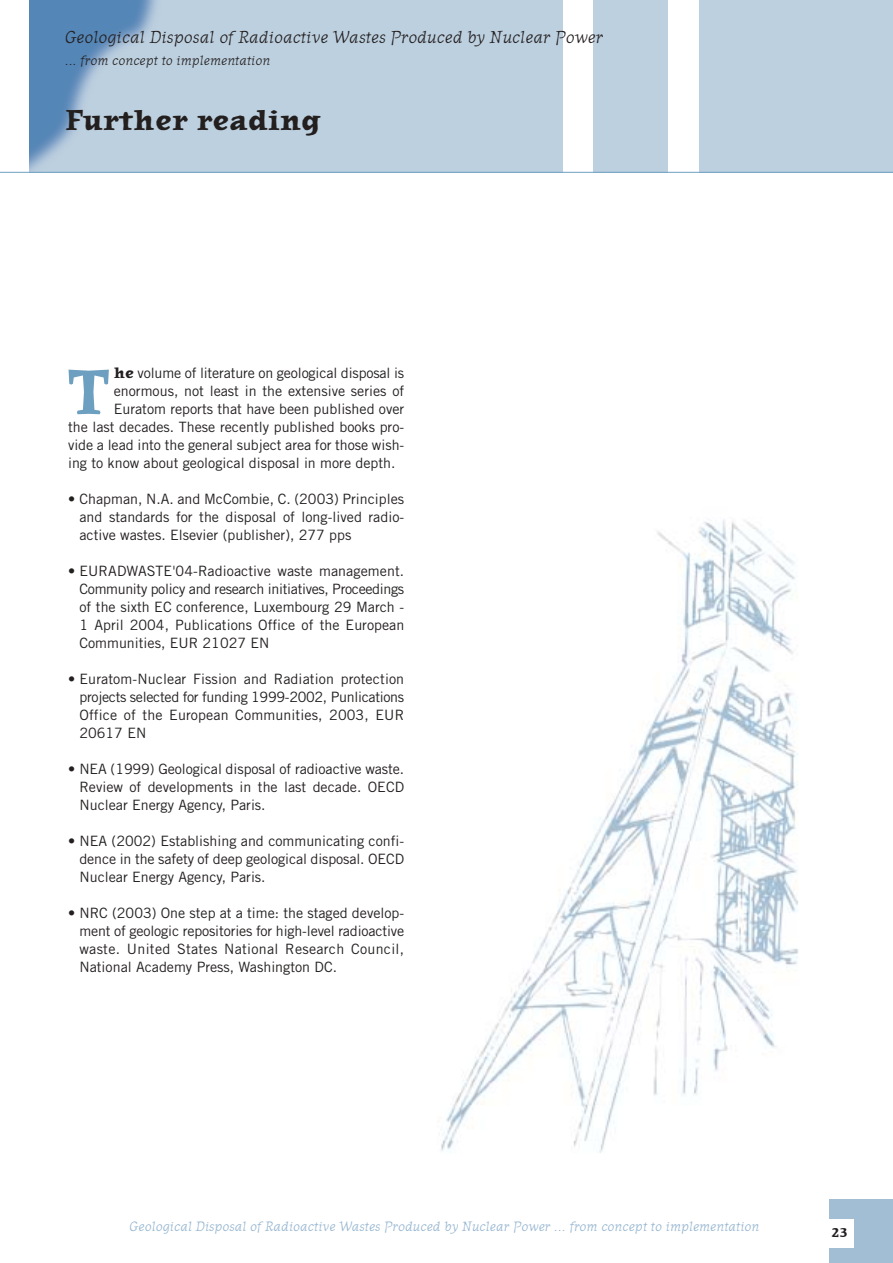
<style>
.page{position:relative;width:893px;height:1263px;background:#fff}
.page>*{position:absolute;margin:0;border:0;box-sizing:border-box;transform-origin:0 0}
.t1{font:700 63px "Journal";color:#6d9fc0}
.t2{font:700 28.5px "Journal";color:#231f1f}
.t3{font:italic 17.25px "Journal";color:#231f1f}
.t4{font:14.25px/18px "Trade Gothic";color:#231f1f;text-align:justify}
.t5{font:italic 13.5px "Journal";color:#94b4cf}
.t6{font:italic 13.5px "Journal";color:#231f1f}
.t7{font:700 12.75px "Journal";color:#231f1f}
.s1{font-family:"Journal";font-weight:700;font-size:15px}
</style>
<div class="page">
<div style="left:593px;top:0;width:74px;height:172px;background:#bdd0e0"></div>
<div style="left:699px;top:0;width:193px;height:172px;background:#bdd0e0"></div>
<div style="left:30px;top:0;width:533px;height:172px;background:#bdd0e0"></div>
<div style="left:829px;top:1199px;width:63px;height:64px;background:#a1bed4"></div>
<div style="left:825px;top:1220px;width:28px;height:28px;background:#fff"></div>
<hr style="left:0;top:172px;width:892px;height:1px;background:#6d9fc0">
<img style="left:441px;top:519px;width:357px;height:634px">
<p class="t3" style="left:65px;top:30px;width:539px">Geological Disposal of Radioactive Wastes Produced by Nuclear Power</p>
<p class="t6" style="left:65px;top:55px;width:207px">... from concept to implementation</p>
<h2 class="t2" style="left:65px;top:111px;width:258px">Further reading</h2>
<h1 class="t1" style="left:68px;top:372px;width:42px">T</h1>
<p class="t4" style="left:114px;top:365px;width:292px"><span class="s1">he</span> volume of literature on geological disposal is</p>
<p class="t4" style="left:114px;top:383px;width:292px">enormous, not least in the extensive series of</p>
<p class="t4" style="left:114px;top:401px;width:292px">Euratom reports that have been published over</p>
<p class="t4" style="left:68px;top:419px;width:338px">the last decades. These recently published books pro-</p>
<p class="t4" style="left:68px;top:437px;width:338px">vide a lead into the general subject area for those wish-</p>
<p class="t4" style="left:68px;top:455px;width:329px">ing to know about geological disposal in more depth.</p>
<p class="t4" style="left:79px;top:491px;width:326px;text-indent:-11px">• Chapman, N.A. and McCombie, C. (2003) Principles and standards for the disposal of long-lived radio&shy;active wastes. Elsevier (publisher), 277 pps</p>
<p class="t4" style="left:79px;top:563px;width:326px;text-indent:-11px">• EURADWASTE'04-Radioactive waste management.<br>Community policy and research initiatives, Proceedings of the sixth EC conference, Luxembourg 29 March - 1 April 2004, Publications Office of the European Communities, EUR 21027 EN</p>
<p class="t4" style="left:79px;top:671px;width:326px;text-indent:-11px">• Euratom-Nuclear Fission and Radiation protection projects selected for funding 1999-2002, Punlications Office of the European Communities, 2003, EUR 20617 EN</p>
<p class="t4" style="left:79px;top:761px;width:326px;text-indent:-11px">• NEA (1999) Geological disposal of radioactive waste.<br>Review of developments in the last decade. OECD Nuclear Energy Agency, Paris.</p>
<p class="t4" style="left:79px;top:833px;width:326px;text-indent:-11px">• NEA (2002) Establishing and communicating confi&shy;dence in the safety of deep geological disposal. OECD Nuclear Energy Agency, Paris.</p>
<p class="t4" style="left:79px;top:905px;width:326px;text-indent:-11px">• NRC (2003) One step at a time: the staged develop&shy;ment of geologic repositories for high-level radioactive waste. United States National Research Council, National Academy Press, Washington DC.</p>
<p class="t5" style="left:130px;top:1221px;width:631px">Geological Disposal of Radioactive Wastes Produced by Nuclear Power ... from concept to implementation</p>
<p class="t7" style="left:831px;top:1229px;width:17px">23</p>
</div>
